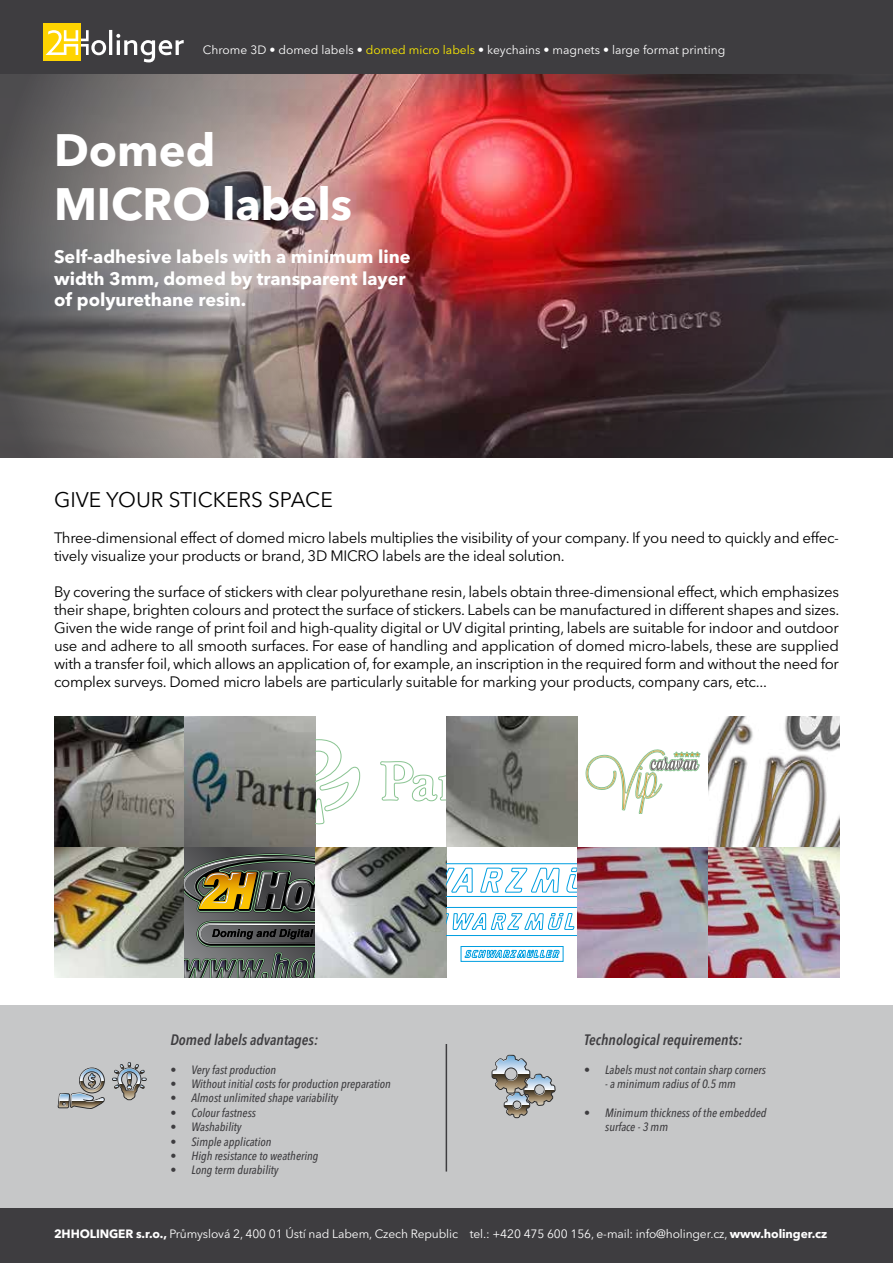
<style>
.page{position:relative;width:893px;height:1263px;background:#fff}
.page>*{position:absolute;margin:0;border:0;box-sizing:border-box;transform-origin:0 0}
.t1{font:700 45px/54px "Avenir Next LT Pro";color:#fff}
.t2{font:21px "Avenir Next LT Pro";color:#000}
.t3{font:700 18px/21.6px "Avenir Next LT Pro";color:#fff}
.t4{font:15px/18px "Avenir Next LT Pro";letter-spacing:-.02em;color:#000}
.t5{font:italic 600 condensed 15px "Avenir Next LT Pro";color:#3e3d40}
.t6{font:italic 500 condensed 12px/14.4px "Avenir Next LT Pro";color:#3e3d40}
.t7{font:12px "Avenir Next LT Pro";letter-spacing:-.01em;color:#fff}
.s1{color:#ffed00}
.s2{font-weight:700}
</style>
<div class="page">
<div style="left:0;top:0;width:893px;height:457px;background:#3e3d40"></div>
<img style="left:0;top:74px;width:893px;height:383px">
<div style="left:0;top:1006px;width:893px;height:257px;background:#c6c7c8"></div>
<hr style="left:446px;top:1044px;width:1px;height:127px;background:#3e3d40">
<svg style="left:492px;top:1055px;width:64px;height:63px"></svg>
<svg style="left:112px;top:1062px;width:35px;height:38px"></svg>
<svg style="left:58px;top:1067px;width:47px;height:42px"></svg>
<div style="left:0;top:1209px;width:893px;height:54px;background:#3e3d40"></div>
<img style="left:54px;top:716px;width:261px;height:131px">
<svg style="left:316px;top:739px;width:130px;height:85px"></svg>
<img style="left:447px;top:716px;width:130px;height:131px">
<svg style="left:586px;top:750px;width:114px;height:64px"></svg>
<img style="left:709px;top:716px;width:130px;height:131px">
<img style="left:54px;top:847px;width:130px;height:131px">
<svg style="left:185px;top:847px;width:130px;height:131px;background:#5f5f50"></svg>
<img style="left:316px;top:847px;width:130px;height:131px">
<svg style="left:447px;top:907px;width:130px;height:29px"></svg>
<svg style="left:465px;top:949px;width:94px;height:13px"></svg>
<div style="left:461px;top:946px;width:102px;height:15px;border:1px solid #009ee0"></div>
<svg style="left:447px;top:863px;width:130px;height:34px"></svg>
<img style="left:578px;top:847px;width:261px;height:131px">
<div style="left:43px;top:24px;width:38px;height:37px;background:#ffd400"></div>
<svg style="left:46px;top:30px;width:138px;height:32px"></svg>
<p class="t7" style="left:203px;top:42px;width:524px">Chrome 3D • domed labels • <span class="s1">domed micro labels</span> • keychains • magnets • large format printing</p>
<h1 class="t1" style="left:54px;top:123px;width:299px">Domed<br>MICRO labels</h1>
<p class="t3" style="left:54px;top:246px;width:358px">Self-adhesive labels with a minimum line width 3mm, domed by transparent layer of polyurethane resin.</p>
<h2 class="t2" style="left:54px;top:487px;width:280px">GIVE YOUR STICKERS SPACE</h2>
<p class="t4" style="left:54px;top:529px;width:787px">Three-dimensional effect of domed micro labels multiplies the visibility of your company. If you need to quickly and effec&shy;tively visualize your products or brand, 3D MICRO labels are the ideal solution.</p>
<p class="t4" style="left:54px;top:583px;width:787px;text-align:justify">By covering the surface of stickers with clear polyurethane resin, labels obtain three-dimensional effect, which emphasizes their shape, brighten colours and protect the surface of stickers. Labels can be manufactured in different shapes and sizes.<br>Given the wide range of print foil and high-quality digital or UV digital printing, labels are suitable for indoor and outdoor use and adhere to all smooth surfaces. For ease of handling and application of domed micro-labels, these are supplied with a transfer foil, which allows an application of, for example, an inscription in the required form and without the need for complex surveys. Domed micro labels are particularly suitable for marking your products, company cars, etc...</p>
<p class="t5" style="left:170px;top:1030px;width:149px">Domed labels advantages:</p>
<p class="t6" style="left:170px;top:1062px;width:107px">• Very fast production</p>
<p class="t6" style="left:170px;top:1076px;width:222px">• Without initial costs for production preparation</p>
<p class="t6" style="left:170px;top:1091px;width:169px">• Almost unlimited shape variability</p>
<p class="t6" style="left:170px;top:1105px;width:87px">• Colour fastness</p>
<p class="t6" style="left:170px;top:1120px;width:73px">• Washability</p>
<p class="t6" style="left:170px;top:1134px;width:103px">• Simple application</p>
<p class="t6" style="left:170px;top:1148px;width:150px">• High resistance to weathering</p>
<p class="t6" style="left:170px;top:1163px;width:110px">• Long term durability</p>
<p class="t5" style="left:584px;top:1030px;width:160px">Technological requirements:</p>
<p class="t6" style="left:584px;top:1062px;width:183px">• Labels must not contain sharp corners</p>
<p class="t6" style="left:605px;top:1076px;width:132px">- a minimum radius of 0.5 mm</p>
<p class="t6" style="left:605px;top:1105px;width:163px;text-indent:-21px">• Minimum thickness of the embedded surface - 3 mm</p>
<p class="t7" style="left:54px;top:1227px;width:775px"><span class="s2">2HHOLINGER s.r.o.,</span> Průmyslová 2, 400 01 Ústí nad Labem, Czech Republic ● tel.: +420 475 600 156, e-mail: info@holinger.cz, <span class="s2">www.holinger.cz</span></p>
</div>
